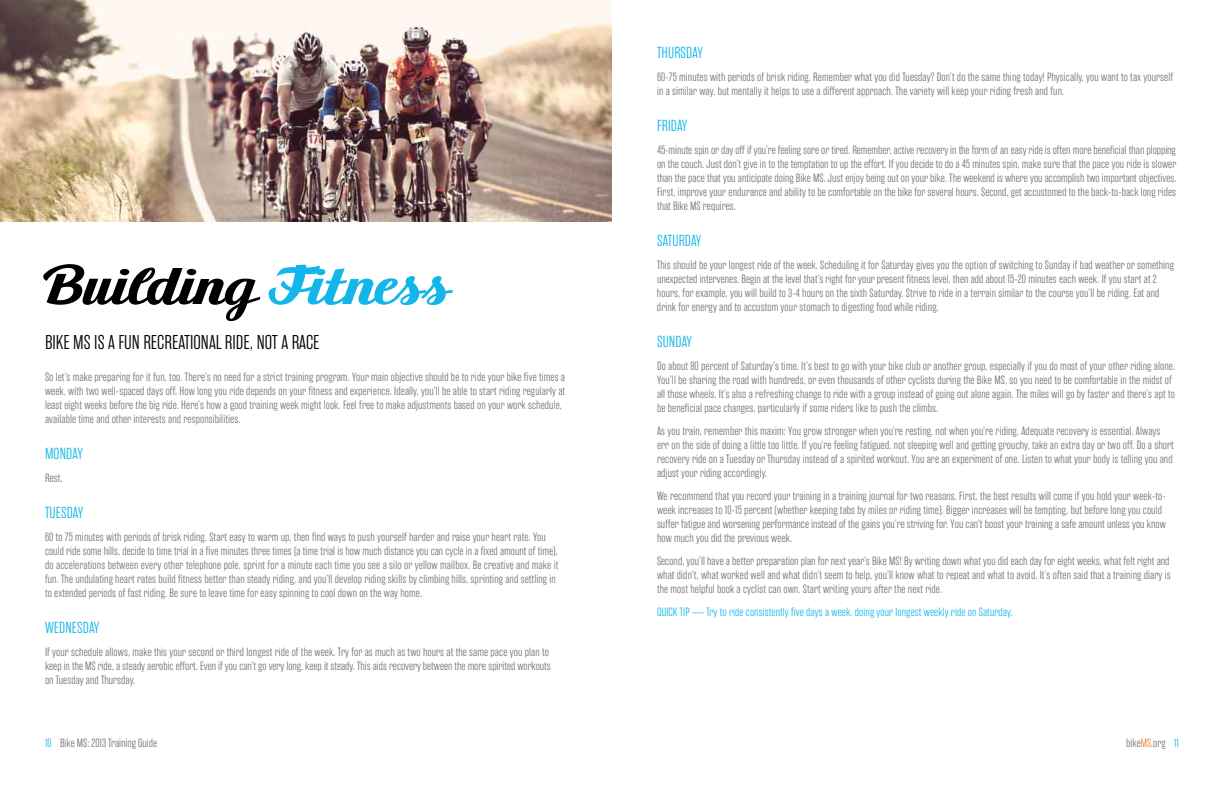
<style>
.page{position:relative;width:1224px;height:792px;background:#fff}
.page>*{position:absolute;margin:0;border:0;box-sizing:border-box;transform-origin:0 0}
.t1{font:70px "Zierfische";color:#000}
.t2{font:300 20px "Rama Gothic E";color:#000}
.t3{font:300 16px "Rama Gothic E";letter-spacing:.01em;color:#13b6ea}
.t4{font:300 12px/14px "Rama Gothic E";letter-spacing:.01em;color:#717073}
.t5{font:300 12px "Rama Gothic E";letter-spacing:.01em;color:#13b6ea}
.s1{color:#13b6ea}
.s2{color:#f58025}
</style>
<div class="page">
<img style="left:0;top:0;width:612px;height:221px">
<h1 class="t1" style="left:45px;top:248px;width:406px">Building <span class="s1">Fitness</span></h1>
<h2 class="t2" style="left:45px;top:331px;width:276px">Bike MS is a fun recreational ride, not a race</h2>
<p class="t4" style="left:45px;top:370px;width:522px">So let’s make preparing for it fun, too. There’s no need for a strict training program. Your main objective should be to ride your bike five times a week, with two well-spaced days off. How long you ride depends on your fitness and experience. Ideally, you’ll be able to start riding regularly at least eight weeks before the big ride. Here’s how a good training week might look. Feel free to make adjustments based on your work schedule, available time and other interests and responsibilities.</p>
<h3 class="t3" style="left:45px;top:445px;width:39px">Monday</h3>
<p class="t4" style="left:45px;top:471px;width:19px">Rest.</p>
<h3 class="t3" style="left:45px;top:504px;width:39px">Tuesday</h3>
<p class="t4" style="left:45px;top:530px;width:515px">60 to 75 minutes with periods of brisk riding. Start easy to warm up, then find ways to push yourself harder and raise your heart rate. You could ride some hills, decide to time trial in a five minutes three times (a time trial is how much distance you can cycle in a fixed amount of time), do accelerations between every other telephone pole, sprint for a minute each time you see a silo or yellow mailbox. Be creative and make it fun. The undulating heart rates build fitness better than steady riding, and you’ll develop riding skills by climbing hills, sprinting and settling in to extended periods of fast riding. Be sure to leave time for easy spinning to cool down on the way home.</p>
<h3 class="t3" style="left:45px;top:619px;width:56px">Wednesday</h3>
<p class="t4" style="left:45px;top:645px;width:507px">If your schedule allows, make this your second or third longest ride of the week. Try for as much as two hours at the same pace you plan to keep in the MS ride, a steady aerobic effort. Even if you can’t go very long, keep it steady. This aids recovery between the more spirited workouts on Tuesday and Thursday.</p>
<h3 class="t3" style="left:657px;top:44px;width:47px">Thursday</h3>
<p class="t4" style="left:657px;top:70px;width:518px">60-75 minutes with periods of brisk riding. Remember what you did Tuesday? Don’t do the same thing today! Physically, you want to tax yourself in a similar way, but mentally it helps to use a different approach. The variety will keep your riding fresh and fun.</p>
<h3 class="t3" style="left:657px;top:117px;width:32px">Friday</h3>
<p class="t4" style="left:657px;top:143px;width:521px;text-align:justify">45-minute spin or day off if you’re feeling sore or tired. Remember, active recovery in the form of an easy ride is often more beneficial than plopping on the couch. Just don’t give in to the temptation to up the effort. If you decide to do a 45 minutes spin, make sure that the pace you ride is slower than the pace that you anticipate doing Bike MS. Just enjoy being out on your bike. The weekend is where you accomplish two important objectives.<br>First, improve your endurance and ability to be comfortable on the bike for several hours. Second, get accustomed to the back-to-back long rides that Bike MS requires.</p>
<h3 class="t3" style="left:657px;top:232px;width:46px">Saturday</h3>
<p class="t4" style="left:657px;top:258px;width:518px">This should be your longest ride of the week. Scheduling it for Saturday gives you the option of switching to Sunday if bad weather or something unexpected intervenes. Begin at the level that’s right for your present fitness level, then add about 15-20 minutes each week. If you start at 2 hours, for example, you will build to 3-4 hours on the sixth Saturday. Strive to ride in a terrain similar to the course you’ll be riding. Eat and drink for energy and to accustom your stomach to digesting food while riding.</p>
<h3 class="t3" style="left:657px;top:333px;width:36px">Sunday</h3>
<p class="t4" style="left:657px;top:359px;width:520px">Do about 80 percent of Saturday’s time. It’s best to go with your bike club or another group, especially if you do most of your other riding alone.<br>You’ll be sharing the road with hundreds, or even thousands of other cyclists during the Bike MS, so you need to be comfortable in the midst of all those wheels. It’s also a refreshing change to ride with a group instead of going out alone again. The miles will go by faster and there’s apt to be beneficial pace changes, particularly if some riders like to push the climbs.</p>
<p class="t4" style="left:657px;top:424px;width:518px">As you train, remember this maxim: You grow stronger when you’re resting, not when you’re riding. Adequate recovery is essential. Always err on the side of doing a little too little. If you’re feeling fatigued, not sleeping well and getting grouchy, take an extra day or two off. Do a short recovery ride on a Tuesday or Thursday instead of a spirited workout. You are an experiment of one. Listen to what your body is telling you and adjust your riding accordingly.</p>
<p class="t4" style="left:657px;top:489px;width:510px">We recommend that you record your training in a training journal for two reasons. First, the best results will come if you hold your week-to&shy;week increases to 10-15 percent (whether keeping tabs by miles or riding time). Bigger increases will be tempting, but before long you could suffer fatigue and worsening performance instead of the gains you’re striving for. You can’t boost your training a safe amount unless you know how much you did the previous week.</p>
<p class="t4" style="left:657px;top:554px;width:515px;text-align:justify">Second, you’ll have a better preparation plan for next year’s Bike MS! By writing down what you did each day for eight weeks, what felt right and what didn’t, what worked well and what didn’t seem to help, you’ll know what to repeat and what to avoid. It’s often said that a training diary is the most helpful book a cyclist can own. Start writing yours after the next ride.</p>
<p class="t5" style="left:657px;top:605px;width:357px">QUICK TIP — Try to ride consistently five days a week, doing your longest weekly ride on Saturday.</p>
<p class="t4" style="left:45px;top:736px;width:114px"><span class="s1">10</span> Bike MS: 2013 Training Guide</p>
<p class="t4" style="left:1126px;top:736px;width:54px">bike<span class="s2">MS</span>.org <span class="s1">11</span></p>
</div>
